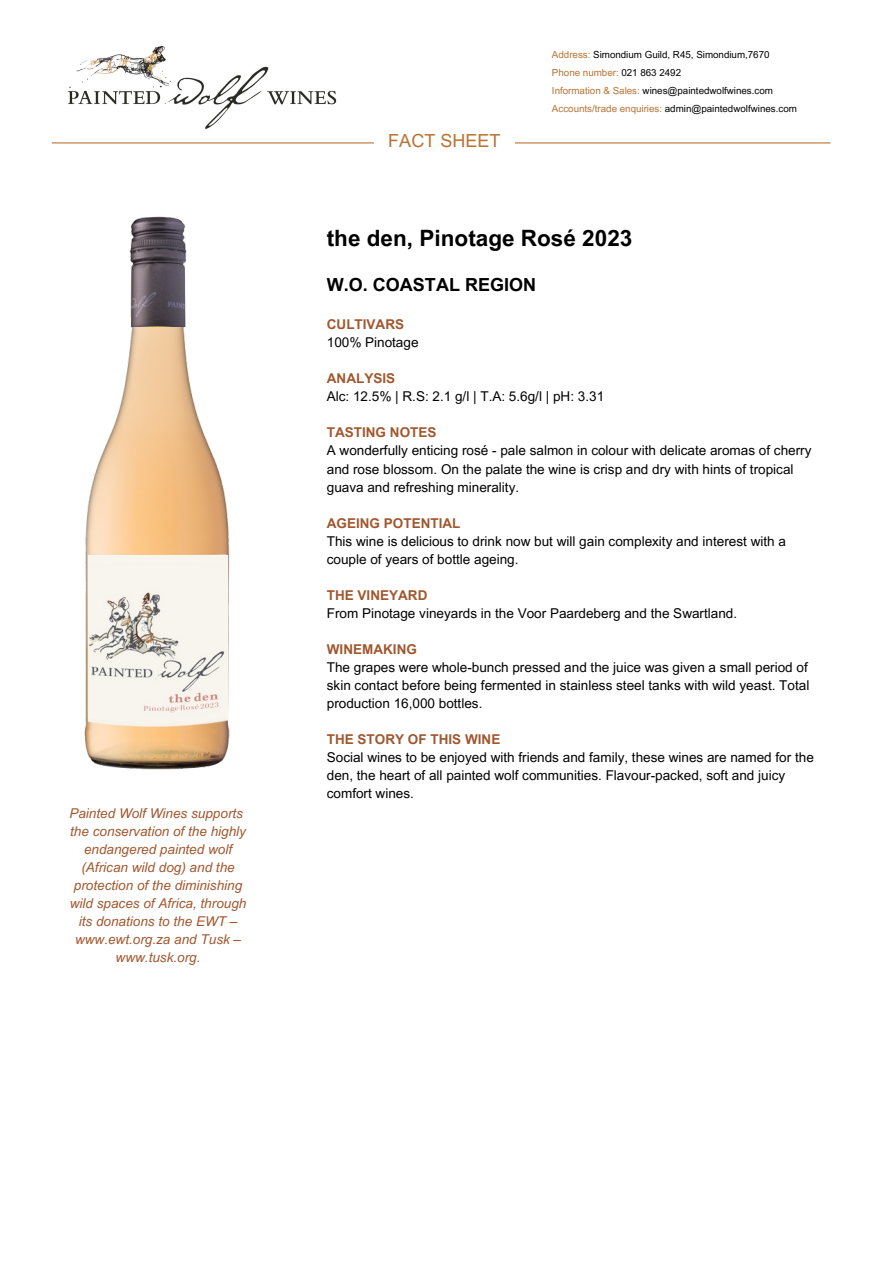
<style>
.page{position:relative;width:894px;height:1264px;background:#fff}
.page>*{position:absolute;margin:0;border:0;box-sizing:border-box;transform-origin:0 0}
.t1{font:700 22.5px "Arial MT Pro";color:#000}
.t2{font:700 18px "Arial MT Pro";color:#000}
.t3{font:18px "Arial MT Pro";color:#b87333}
.t4{font:13.5px/18px "Arial MT Pro";color:#000}
.t5{font:italic 13.5px/18px "Arial MT Pro";color:#a1572e;text-align:center}
.t6{font:700 13.5px "Arial MT Pro";color:#a1572e}
.t7{font:9.75px "Arial MT Pro";color:#000}
.t8{font:9.75px "Arial MT Pro";color:#b87333}
.s1{color:#b87333}
.s2{color:#000}
</style>
<div class="page">
<hr style="left:52px;top:142px;width:778px;height:1px;background:#b87333">
<div style="left:374px;top:127px;width:140px;height:32px;background:#fff"></div>
<img style="left:67px;top:46px;width:270px;height:83px">
<img style="left:84px;top:216px;width:146px;height:554px">
<img style="left:128px;top:217px;width:59px;height:109px">
<img style="left:89px;top:555px;width:138px;height:7px">
<img style="left:89px;top:562px;width:138px;height:164px">
<p class="t5" style="left:69px;top:806px;width:175px">Painted Wolf Wines supports</p>
<p class="t5" style="left:70px;top:824px;width:178px">the conservation of the highly endangered painted wolf (African wild dog) and the protection of the diminishing wild spaces of Africa, through its donations to the EWT – www.ewt.org.za and Tusk – www.tusk.org.</p>
<p class="t3" style="left:388px;top:134px;width:114px">FACT SHEET</p>
<p class="t7" style="left:552px;top:51px;width:219px"><span class="s1">Address:</span> Simondium Guild, R45, Simondium,7670</p>
<p class="t8" style="left:552px;top:69px;width:131px">Phone number: <span class="s2">021 863 2492</span></p>
<p class="t7" style="left:552px;top:87px;width:222px"><span class="s1">Information &amp; Sales:</span> wines@paintedwolfwines.com</p>
<p class="t7" style="left:552px;top:105px;width:246px"><span class="s1">Accounts/trade enquiries:</span> admin@paintedwolfwines.com</p>
<p class="t1" style="left:327px;top:230px;width:307px">the den, Pinotage Rosé 2023</p>
<p class="t2" style="left:327px;top:278px;width:211px">W.O. COASTAL REGION</p>
<p class="t6" style="left:327px;top:319px;width:79px">CULTIVARS</p>
<p class="t4" style="left:327px;top:335px;width:93px">100% Pinotage</p>
<p class="t6" style="left:327px;top:373px;width:70px">ANALYSIS</p>
<p class="t4" style="left:327px;top:389px;width:279px">Alc: 12.5% | R.S: 2.1 g/l | T.A: 5.6g/l | pH: 3.31</p>
<p class="t6" style="left:327px;top:427px;width:111px">TASTING NOTES</p>
<p class="t4" style="left:327px;top:443px;width:486px">A wonderfully enticing rosé - pale salmon in colour with delicate aromas of cherry and rose blossom. On the palate the wine is crisp and dry with hints of tropical guava and refreshing minerality.</p>
<p class="t6" style="left:327px;top:518px;width:135px">AGEING POTENTIAL</p>
<p class="t4" style="left:327px;top:533px;width:460px">This wine is delicious to drink now but will gain complexity and interest with a couple of years of bottle ageing.</p>
<p class="t6" style="left:327px;top:590px;width:102px">THE VINEYARD</p>
<p class="t4" style="left:327px;top:605px;width:412px">From Pinotage vineyards in the Voor Paardeberg and the Swartland.</p>
<p class="t6" style="left:327px;top:644px;width:92px">WINEMAKING</p>
<p class="t4" style="left:327px;top:659px;width:484px;text-align:justify">The grapes were whole-bunch pressed and the juice was given a small period of skin contact before being fermented in stainless steel tanks with wild yeast. Total production 16,000 bottles.</p>
<p class="t6" style="left:327px;top:734px;width:175px">THE STORY OF THIS WINE</p>
<p class="t4" style="left:327px;top:749px;width:488px">Social wines to be enjoyed with friends and family, these wines are named for the den, the heart of all painted wolf communities. Flavour-packed, soft and juicy comfort wines.</p>
</div>
